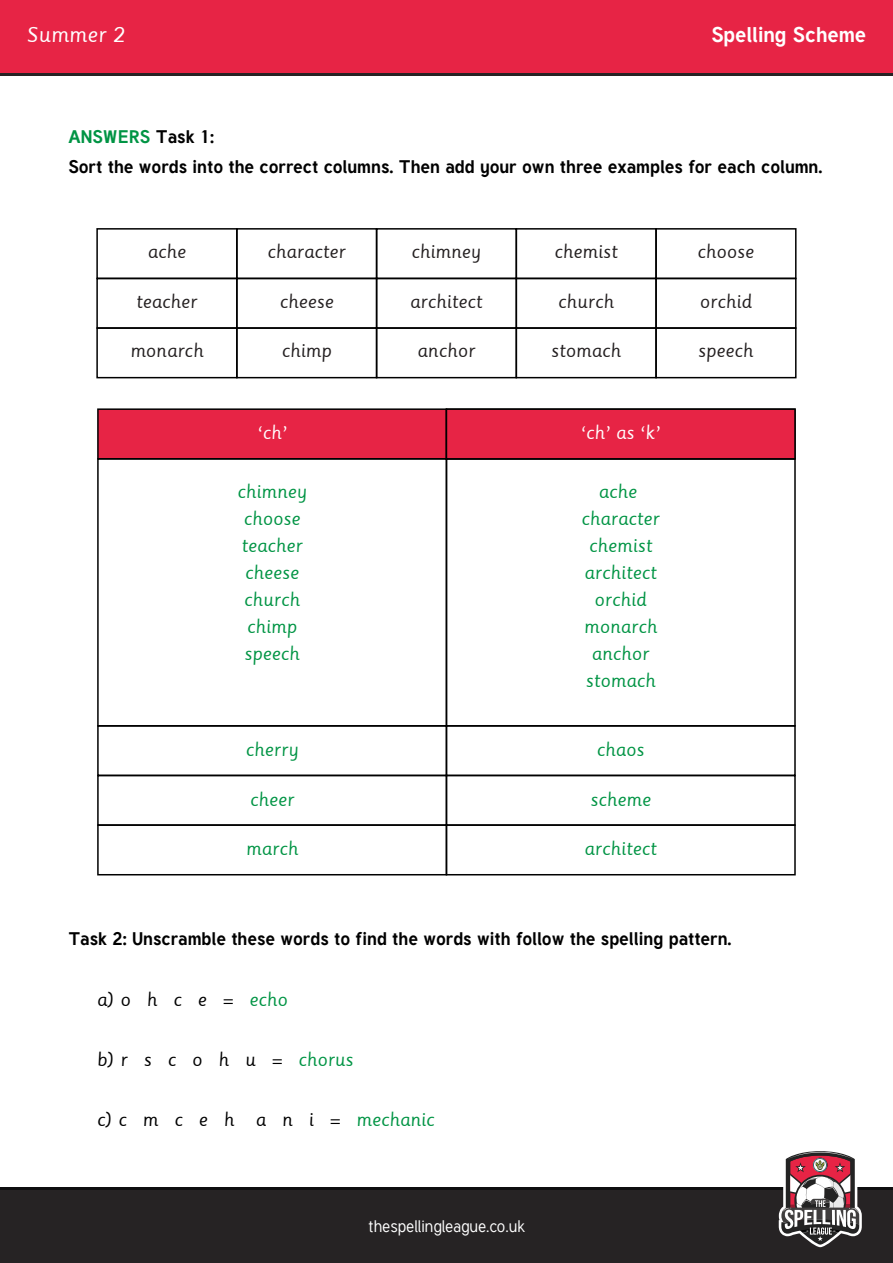
<style>
.page{position:relative;width:893px;height:1263px;background:#fff}
.page>*{position:absolute;margin:0;border:0;box-sizing:border-box;transform-origin:0 0}
.t1{font:700 21px "Tuffy";color:#fff}
.t2{font:21px "Sassoon Primary";color:#fff}
.t3{font:700 18px/30px "Tuffy";color:#000}
.t4{font:18px/27px "Sassoon Primary";color:#009444;text-align:center}
.t5{font:18px "Sassoon Primary";color:#231f20}
.t6{font:18px "Sassoon Primary";color:#000}
.t7{font:18px "Sassoon Primary";color:#fff}
.t8{font:16.5px "Tuffy";color:#fff}
.s1{color:#009444}
</style>
<div class="page">
<svg style="left:0;top:72px;width:893px;height:4px;background:#56232c"></svg>
<div style="left:0;top:0;width:893px;height:72px;background:#e72445"></div>
<div style="left:0;top:1187px;width:893px;height:75px;background:#0f0f10"></div>
<div style="left:0;top:1190px;width:893px;height:73px;background:#262324"></div>
<svg style="left:779px;top:1151px;width:83px;height:96px"></svg>
<div style="left:96px;top:327px;width:142px;height:51px;border:2px solid #000"></div>
<div style="left:236px;top:327px;width:141px;height:51px;border:2px solid #000"></div>
<div style="left:376px;top:327px;width:141px;height:51px;border:2px solid #000"></div>
<div style="left:516px;top:327px;width:141px;height:51px;border:2px solid #000"></div>
<div style="left:655px;top:278px;width:141px;height:51px;border:2px solid #000"></div>
<div style="left:655px;top:327px;width:141px;height:51px;border:2px solid #000"></div>
<div style="left:96px;top:228px;width:142px;height:51px;border:2px solid #000"></div>
<div style="left:236px;top:228px;width:141px;height:51px;border:2px solid #000"></div>
<div style="left:376px;top:228px;width:141px;height:51px;border:2px solid #000"></div>
<div style="left:516px;top:228px;width:141px;height:51px;border:2px solid #000"></div>
<div style="left:655px;top:228px;width:141px;height:51px;border:2px solid #000"></div>
<div style="left:97px;top:408px;width:350px;height:52px;background:#e72445;border:2px solid #000"></div>
<div style="left:97px;top:725px;width:350px;height:51px;border:2px solid #000"></div>
<div style="left:446px;top:725px;width:350px;height:51px;border:2px solid #000"></div>
<div style="left:97px;top:775px;width:350px;height:51px;border:2px solid #000"></div>
<div style="left:446px;top:775px;width:350px;height:51px;border:2px solid #000"></div>
<div style="left:97px;top:824px;width:350px;height:51px;border:2px solid #000"></div>
<div style="left:446px;top:824px;width:350px;height:51px;border:2px solid #000"></div>
<div style="left:97px;top:458px;width:350px;height:268px;border:2px solid #000"></div>
<div style="left:446px;top:458px;width:350px;height:268px;border:2px solid #000"></div>
<div style="left:446px;top:408px;width:350px;height:52px;background:#e72445;border:2px solid #000"></div>
<p class="t2" style="left:27px;top:22px;width:100px">Summer 2</p>
<p class="t1" style="left:711px;top:18px;width:156px">Spelling Scheme</p>
<p class="t3" style="left:68px;top:121px;width:756px"><span class="s1">ANSWERS</span> Task 1:<br>Sort the words into the correct columns. Then add your own three examples for each column.</p>
<p class="t5" style="left:148px;top:241px;width:40px">ache</p>
<p class="t5" style="left:268px;top:241px;width:80px">character</p>
<p class="t5" style="left:412px;top:241px;width:71px">chimney</p>
<p class="t5" style="left:554px;top:241px;width:65px">chemist</p>
<p class="t5" style="left:698px;top:241px;width:58px">choose</p>
<p class="t5" style="left:136px;top:291px;width:63px">teacher</p>
<p class="t5" style="left:280px;top:291px;width:55px">cheese</p>
<p class="t5" style="left:410px;top:291px;width:74px">architect</p>
<p class="t5" style="left:558px;top:291px;width:58px">church</p>
<p class="t5" style="left:700px;top:291px;width:54px">orchid</p>
<p class="t5" style="left:130px;top:340px;width:75px">monarch</p>
<p class="t5" style="left:282px;top:340px;width:52px">chimp</p>
<p class="t5" style="left:418px;top:340px;width:59px">anchor</p>
<p class="t5" style="left:551px;top:340px;width:71px">stomach</p>
<p class="t5" style="left:698px;top:340px;width:57px">speech</p>
<p class="t7" style="left:257px;top:422px;width:32px">‘ch’</p>
<p class="t7" style="left:581px;top:422px;width:82px">‘ch’ as ‘k’</p>
<p class="t4" style="left:237px;top:478px;width:71px">chimney choose teacher cheese church chimp speech</p>
<p class="t4" style="left:582px;top:478px;width:80px">ache character chemist architect orchid monarch anchor stomach</p>
<p class="t4" style="left:246px;top:736px;width:54px">cherry</p>
<p class="t4" style="left:250px;top:786px;width:46px">cheer</p>
<p class="t4" style="left:246px;top:836px;width:54px">march</p>
<p class="t4" style="left:597px;top:736px;width:49px">chaos</p>
<p class="t4" style="left:590px;top:786px;width:62px">scheme</p>
<p class="t4" style="left:585px;top:836px;width:74px">architect</p>
<p class="t3" style="left:68px;top:923px;width:665px">Task 2: Unscramble these words to find the words with follow the spelling pattern.</p>
<p class="t6" style="left:97px;top:989px;width:192px">a) o h c e = <span class="s1">echo</span></p>
<p class="t6" style="left:97px;top:1049px;width:258px">b) r s c o h u = <span class="s1">chorus</span></p>
<p class="t6" style="left:97px;top:1109px;width:339px">c) c m c e h a n i = <span class="s1">mechanic</span></p>
<p class="t8" style="left:368px;top:1216px;width:158px">thespellingleague.co.uk</p>
</div>
